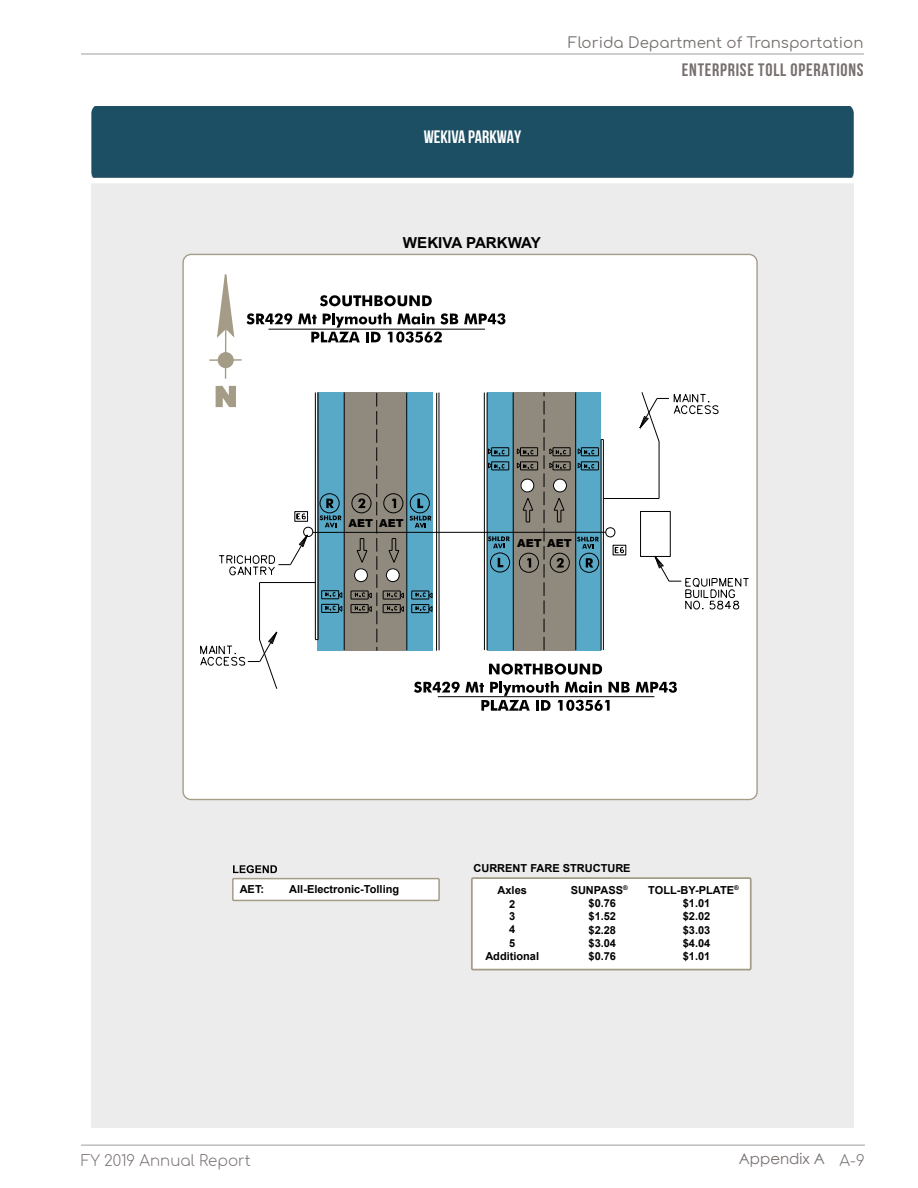
<style>
.page{position:relative;width:918px;height:1188px;background:#fff}
.page>*{position:absolute;margin:0;border:0;box-sizing:border-box;transform-origin:0 0}
.t1{font:700 18px "Bebas Neue";letter-spacing:.04em;color:#776f6e}
.t2{font:700 18px "Bebas Neue";color:#fff}
.t3{font:700 15.15px "Arial";color:#000}
.t4{font:15px "Comfortaa";color:#776f6e}
.t5{font:300 15px "Comfortaa";color:#776f6e}
.t6{font:15px "Century Gothic";color:#776f6e}
.t7{font:700 10.95px/13.2px "Arial";color:#000;text-align:center}
.t8{font:900 10.95px "Arial";color:#000}
</style>
<div class="page">
<hr style="left:81px;top:1144px;width:784px;height:2px;background:#bcbec0">
<hr style="left:81px;top:53px;width:783px;height:2px;background:#bcbec0">
<div style="left:91px;top:106px;width:763px;height:69px;background:#1c4f63"></div>
<div style="left:91px;top:175px;width:763px;height:953px;background:#edecec"></div>
<div style="left:89px;top:178px;width:765px;height:5px;background:#fff"></div>
<div style="left:183px;top:254px;width:574px;height:546px;background:#fff;border-radius:8px"></div>
<div style="left:233px;top:879px;width:206px;height:21px;background:#fff"></div>
<div style="left:232px;top:878px;width:208px;height:23px;border:1px solid #a49c87"></div>
<svg style="left:233px;top:865px;width:44px;height:8px"></svg>
<div style="left:472px;top:878px;width:279px;height:92px;background:#fff"></div>
<div style="left:471px;top:877px;width:281px;height:93px;border:2px solid #a49c87"></div>
<svg style="left:215px;top:385px;width:21px;height:23px"></svg>
<div style="left:344px;top:392px;width:63px;height:259px;background:#908a7e"></div>
<div style="left:318px;top:392px;width:26px;height:259px;background:#57a9c7"></div>
<div style="left:407px;top:392px;width:26px;height:259px;background:#57a9c7"></div>
<div style="left:487px;top:392px;width:26px;height:259px;background:#57a9c7"></div>
<div style="left:576px;top:392px;width:25px;height:259px;background:#57a9c7"></div>
<div style="left:513px;top:392px;width:63px;height:259px;background:#908a7e"></div>
<hr style="left:436px;top:393px;width:1px;height:258px;background:#010101">
<hr style="left:439px;top:393px;width:1px;height:257px;background:#010101">
<hr style="left:575px;top:392px;width:1px;height:258px;background:#010101">
<hr style="left:344px;top:392px;width:1px;height:258px;background:#010101">
<hr style="left:406px;top:393px;width:1px;height:257px;background:#010101">
<hr style="left:513px;top:393px;width:1px;height:257px;background:#010101">
<hr style="left:318px;top:392px;width:1px;height:248px;background:#010101">
<hr style="left:315px;top:392px;width:1px;height:248px;background:#010101">
<hr style="left:603px;top:440px;width:1px;height:210px;background:#010101">
<hr style="left:601px;top:440px;width:1px;height:210px;background:#010101">
<div style="left:640px;top:511px;width:30px;height:46px;border:1px solid #010101"></div>
<hr style="left:268px;top:329px;width:217px;height:1px;background:#010101">
<hr style="left:438px;top:696px;width:216px;height:1px;background:#010101">
<hr style="left:487px;top:393px;width:1px;height:257px;background:#010101">
<hr style="left:484px;top:393px;width:1px;height:257px;background:#010101">
<hr style="left:313px;top:532px;width:293px;height:1px;background:#010101">
<svg style="left:605px;top:527px;width:11px;height:11px"></svg>
<hr style="left:603px;top:498px;width:56px;height:1px;background:#010101">
<svg style="left:577px;top:537px;width:22px;height:36px"></svg>
<svg style="left:488px;top:536px;width:22px;height:37px"></svg>
<svg style="left:410px;top:493px;width:21px;height:35px"></svg>
<svg style="left:488px;top:462px;width:21px;height:9px"></svg>
<svg style="left:577px;top:462px;width:22px;height:9px"></svg>
<svg style="left:351px;top:393px;width:53px;height:258px"></svg>
<svg style="left:411px;top:591px;width:22px;height:22px"></svg>
<svg style="left:488px;top:447px;width:21px;height:9px"></svg>
<svg style="left:577px;top:447px;width:22px;height:9px"></svg>
<svg style="left:516px;top:392px;width:55px;height:258px"></svg>
<svg style="left:615px;top:547px;width:9px;height:7px"></svg>
<svg style="left:209px;top:253px;width:83px;height:126px"></svg>
<svg style="left:298px;top:313px;width:160px;height:30px"></svg>
<svg style="left:464px;top:313px;width:41px;height:12px"></svg>
<svg style="left:320px;top:295px;width:112px;height:11px"></svg>
<svg style="left:414px;top:681px;width:216px;height:30px"></svg>
<svg style="left:636px;top:682px;width:41px;height:11px"></svg>
<svg style="left:489px;top:664px;width:113px;height:11px"></svg>
<svg style="left:200px;top:493px;width:143px;height:196px"></svg>
<svg style="left:639px;top:392px;width:80px;height:107px"></svg>
<svg style="left:654px;top:555px;width:95px;height:55px"></svg>
<h3 class="t4" style="left:568px;top:29px;width:297px">Florida Department of Transportation</h3>
<p class="t2" style="left:424px;top:127px;width:99px">WEKIVA PARKWAY</p>
<p class="t3" style="left:403px;top:232px;width:139px">WEKIVA PARKWAY</p>
<p class="t8" style="left:349px;top:515px;width:57px">AET AET</p>
<p class="t8" style="left:517px;top:535px;width:56px">AET AET</p>
<h1 class="t1" style="left:682px;top:60px;width:183px">ENTERPRISE TOLL OPERATIONS</h1>
<p class="t7" style="left:240px;top:883px;width:26px">AET:</p>
<p class="t7" style="left:289px;top:883px;width:111px">All-Electronic-Tolling</p>
<p class="t7" style="left:473px;top:857px;width:159px;line-height:22px;text-align:right">CURRENT FARE STRUCTURE<br>SUNPASS<sup>®</sup></p>
<p class="t7" style="left:589px;top:897px;width:29px;text-align:justify">$0.76 $1.52 $2.28 $3.04 $0.76</p>
<p class="t7" style="left:498px;top:883px;width:31px">Axles</p>
<p class="t7" style="left:485px;top:910px;width:55px">3<br>4<br>5<br>Additional</p>
<p class="t7" style="left:509px;top:897px;width:8px">2</p>
<p class="t7" style="left:648px;top:884px;width:92px">TOLL-BY-PLATE<sup>® </sup>$1.01<br>$2.02<br>$3.03<br>$4.04<br>$1.01</p>
<h3 class="t6" style="left:739px;top:1148px;width:88px">Appendix A</h3>
<h3 class="t5" style="left:81px;top:1147px;width:171px">FY 2019 Annual Report</h3>
<h3 class="t5" style="left:840px;top:1147px;width:27px">A-9</h3>
</div>
